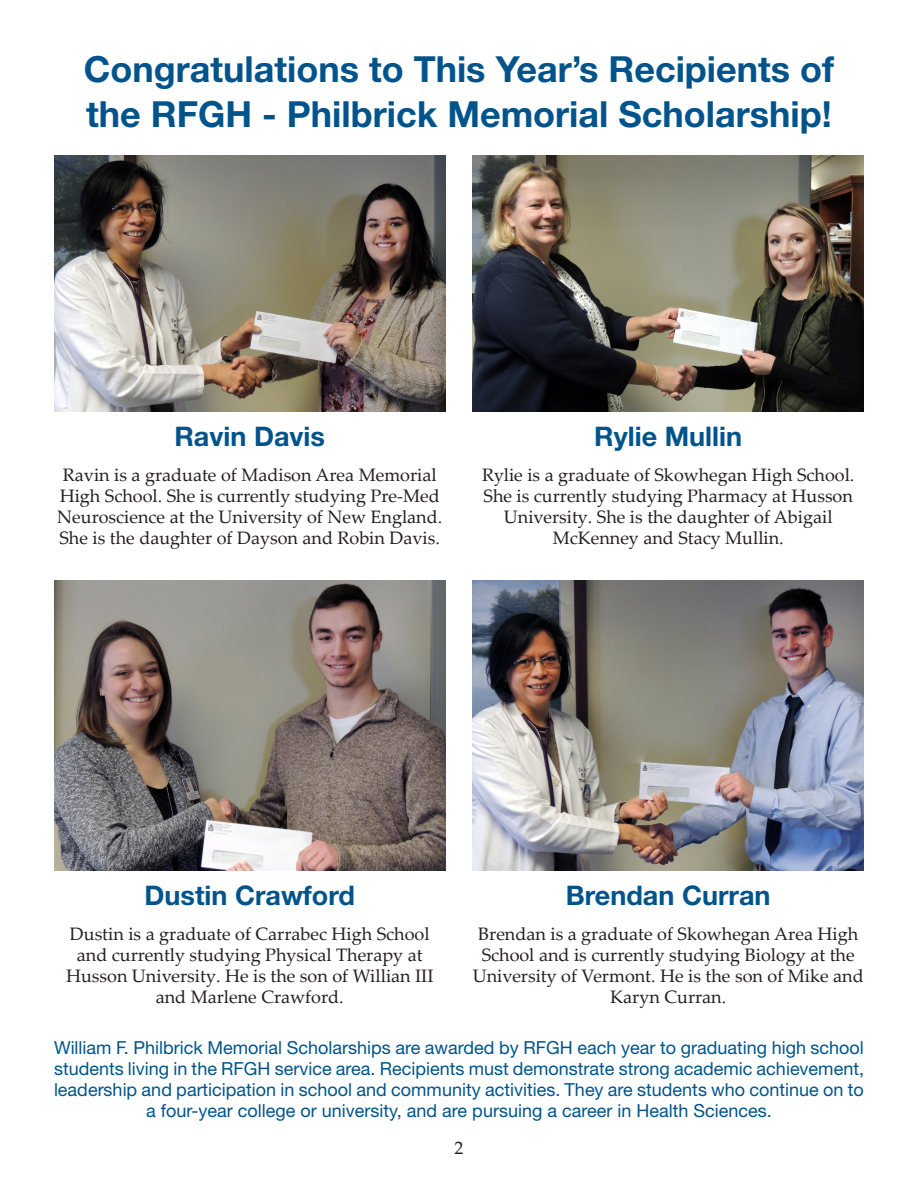
<style>
.page{position:relative;width:918px;height:1188px;background:#fff}
.page>*{position:absolute;margin:0;border:0;box-sizing:border-box;transform-origin:0 0}
.t1{font:700 36px/45px "Helvetica Neue";color:#00548b}
.Subhead{font:700 27px "Helvetica Neue";color:#00548b}
.t2{font:18px/21px "Palatino Linotype";color:#231f20;text-align:center}
.Subhead-2{font:18px/21px "Helvetica Neue";color:#00548b;text-align:center}
</style>
<div class="page">
<img style="left:54px;top:580px;width:392px;height:291px">
<img style="left:472px;top:580px;width:392px;height:291px">
<img style="left:54px;top:155px;width:392px;height:257px">
<img style="left:472px;top:155px;width:392px;height:257px">
<p class="t1" style="left:84px;top:46px;width:752px">Congratulations to This Year’s Recipients of the RFGH - Philbrick Memorial Scholarship!</p>
<p class="Subhead" style="left:174px;top:420px;width:152px">Ravin Davis</p>
<p class="t2" style="left:57px;top:464px;width:386px">Ravin is a graduate of Madison Area Memorial High School. She is currently studying Pre-Med Neuroscience at the University of New England.<br>She is the daughter of Dayson and Robin Davis.</p>
<p class="Subhead" style="left:594px;top:420px;width:149px">Rylie Mullin</p>
<p class="t2" style="left:482px;top:464px;width:374px">Rylie is a graduate of Skowhegan High School.<br>She is currently studying Pharmacy at Husson University. She is the daughter of Abigail McKenney and Stacy Mullin.</p>
<p class="Subhead" style="left:145px;top:879px;width:212px">Dustin Crawford</p>
<p class="t2" style="left:66px;top:923px;width:369px">Dustin is a graduate of Carrabec High School and currently studying Physical Therapy at Husson University. He is the son of Willian III and Marlene Crawford.</p>
<p class="Subhead" style="left:566px;top:879px;width:206px">Brendan Curran</p>
<p class="t2" style="left:473px;top:923px;width:392px">Brendan is a graduate of Skowhegan Area High School and is currently studying Biology at the University of Vermont. He is the son of Mike and Karyn Curran.</p>
<p class="Subhead-2" style="left:54px;top:1037px;width:812px">William F. Philbrick Memorial Scholarships are awarded by RFGH each year to graduating high school students living in the RFGH service area. Recipients must demonstrate strong academic achievement, leadership and participation in school and community activities. They are students who continue on to a four-year college or university, and are pursuing a career in Health Sciences.</p>
<p class="t2" style="left:454px;top:1137px;width:10px">2</p>
</div>
